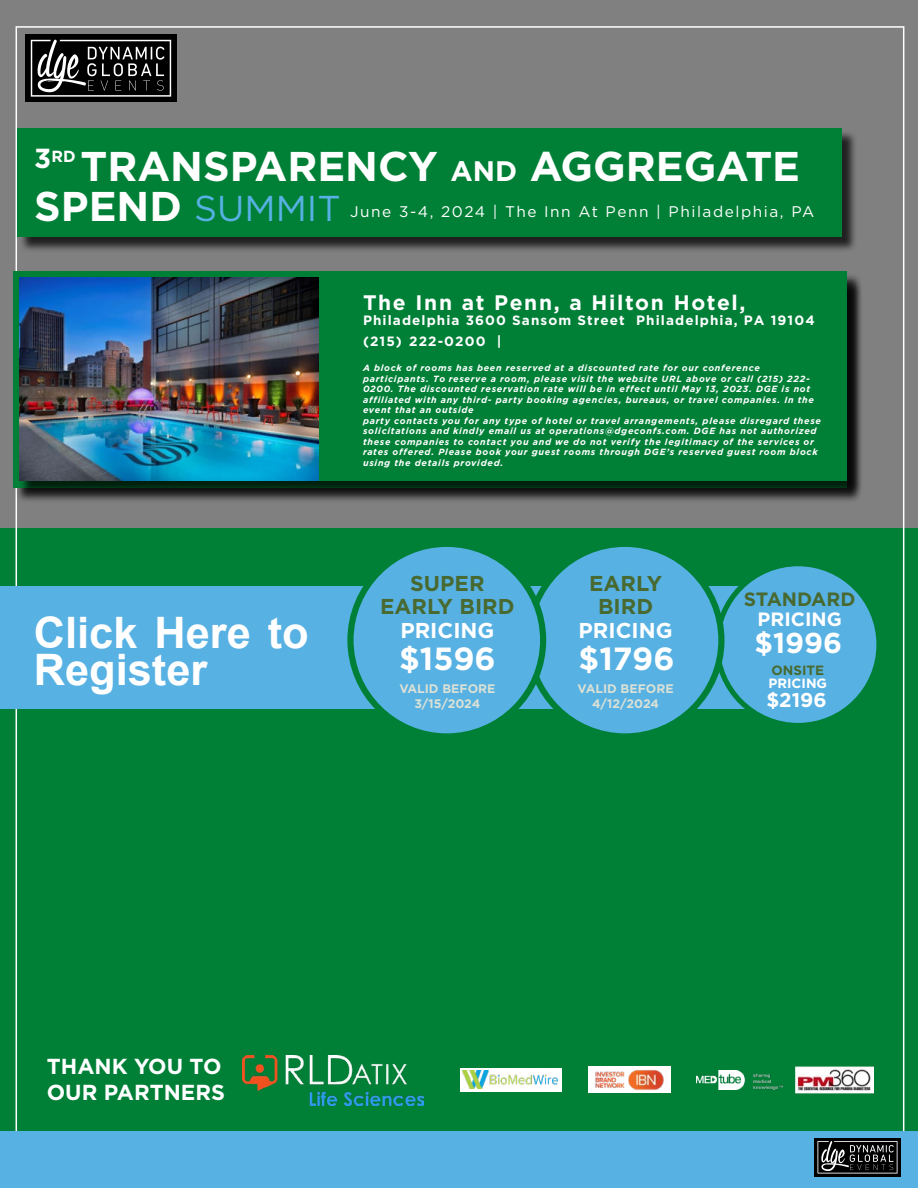
<style>
.page{position:relative;width:918px;height:1188px;background:#fff}
.page>*{position:absolute;margin:0;border:0;box-sizing:border-box;transform-origin:0 0}
.t1{font:700 43.35px/36.6px "Arial";color:#fff}
.t2{font:700 41.55px "Gotham";color:#fff}
.t3{font:36px "Gotham";color:#58b1e3}
.t4{font:700 32.1px "Gotham";color:#fff}
.t5{font:700 28.65px "Gotham";color:#fff}
.t6{font:700 21.75px/26.1px "Gotham";color:#fff}
.t7{font:700 21.45px/23.2px "Gotham";color:#486930;text-align:center}
.t8{font:700 21.45px "Gotham";color:#fff}
.t9{font:700 21px "Gotham";letter-spacing:.08em;color:#fff}
.t10{font:700 19.95px "Gotham";color:#fff}
.t11{font:700 19.2px "Gotham";color:#486930}
.t12{font:700 19.2px "Gotham";color:#fff}
.t13{font:700 16.05px "Gotham";color:#fff}
.t14{font:15.45px "Gotham";letter-spacing:.1em;color:#fff}
.t15{font:700 13.5px/21px "Gotham";letter-spacing:.08em;color:#fff}
.t16{font:700 13.35px "Gotham";color:#fff}
.t17{font:700 13.35px "Gotham";color:#486930}
.t18{font:700 12.3px/14.9px "Gotham";color:#dae1d6;text-align:center}
.t19{font:italic 700 9px/10.5px "Gotham";letter-spacing:.08em;color:#fff}
.s1{font-size:27.6px}
.s2{font-size:28.2px}
.s3{font-weight:700;font-size:41.55px;color:#fff}
</style>
<div class="page">
<div style="left:0;top:0;width:918px;height:1101px;background:#808080"></div>
<div style="left:0;top:528px;width:918px;height:610px;background:#008037"></div>
<div style="left:0;top:1131px;width:918px;height:57px;background:#58b1e3"></div>
<div style="left:814px;top:1138px;width:87px;height:39px;background:#000"></div>
<svg style="left:817px;top:1141px;width:81px;height:33px"></svg>
<div style="left:25px;top:34px;width:152px;height:68px;background:#000"></div>
<svg style="left:31px;top:40px;width:140px;height:57px"></svg>
<div style="left:18px;top:129px;width:839px;height:124px;background:#000;opacity:.75"></div>
<div style="left:17px;top:128px;width:824px;height:109px;background:#008037"></div>
<div style="left:0;top:586px;width:773px;height:123px;background:#58b1e3"></div>
<div style="left:15px;top:273px;width:847px;height:230px;background:#000;opacity:.75"></div>
<div style="left:13px;top:271px;width:834px;height:216px;background:#008037"></div>
<div style="left:18px;top:280px;width:845px;height:217px;background:#000;opacity:.75"></div>
<div style="left:17px;top:278px;width:830px;height:203px;background:#008037"></div>
<img style="left:19px;top:278px;width:299px;height:203px">
<div style="left:717px;top:564px;width:162px;height:162px;background:#58b1e3;border-radius:50%"></div>
<div style="left:715px;top:561px;width:167px;height:167px;border:5px solid #008037;border-radius:50%"></div>
<div style="left:529px;top:544px;width:192px;height:192px;background:#58b1e3;border-radius:50%"></div>
<div style="left:526px;top:541px;width:199px;height:199px;border:6px solid #008037;border-radius:50%"></div>
<div style="left:350px;top:544px;width:193px;height:192px;background:#58b1e3;border-radius:50%"></div>
<div style="left:347px;top:541px;width:199px;height:199px;border:6px solid #008037;border-radius:50%"></div>
<div style="left:460px;top:1068px;width:102px;height:23px;background:#fff"></div>
<img style="left:462px;top:1071px;width:96px;height:18px">
<img style="left:588px;top:1066px;width:83px;height:27px">
<img style="left:696px;top:1070px;width:87px;height:20px">
<img style="left:795px;top:1066px;width:79px;height:28px">
<img style="left:243px;top:1056px;width:181px;height:49px">
<h3 class="t13" style="left:34px;top:146px;width:43px"><span class="s1">3</span>RD</h3>
<h2 class="t2" style="left:80px;top:139px;width:721px">TRANSPARENCY <span class="s2">AND</span> AGGREGATE</h2>
<h3 class="t3" style="left:34px;top:185px;width:308px"><span class="s3">SPEND</span> SUMMIT</h3>
<h3 class="t14" style="left:350px;top:201px;width:466px">June 3-4, 2024 | The Inn At Penn | Philadelphia, PA</h3>
<h1 class="t1" style="left:34px;top:616px;width:276px">Click Here to<br>Register</h1>
<h3 class="t9" style="left:363px;top:288px;width:384px">The Inn at Penn, a Hilton Hotel,</h3>
<h3 class="t15" style="left:363px;top:309px;width:453px">Philadelphia 3600 Sansom Street Philadelphia, PA 19104 (215) 222-0200 |</h3>
<p class="t19" style="left:363px;top:363px;width:460px">A block of rooms has been reserved at a discounted rate for our conference participants. To reserve a room, please visit the website URL above or call (215) 222- 0200. The discounted reservation rate will be in effect until May 13, 2023. DGE is not affiliated with any third- party booking agencies, bureaus, or travel companies. In the event that an outside<br>party contacts you for any type of hotel or travel arrangements, please disregard these solicitations and kindly email us at operations@dgeconfs.com. DGE has not authorized these companies to contact you and we do not verify the legitimacy of the services or rates offered. Please book your guest rooms through DGE’s reserved guest room block using the details provided.</p>
<h3 class="t7" style="left:380px;top:572px;width:136px">SUPER<br>EARLY BIRD</h3>
<h3 class="t8" style="left:400px;top:616px;width:96px">PRICING</h3>
<h3 class="t7" style="left:589px;top:572px;width:74px">EARLY<br>BIRD</h3>
<h3 class="t8" style="left:579px;top:616px;width:96px">PRICING</h3>
<h3 class="t4" style="left:399px;top:638px;width:98px">$1596</h3>
<h3 class="t4" style="left:579px;top:638px;width:97px">$1796</h3>
<h3 class="t18" style="left:399px;top:682px;width:98px">VALID BEFORE<br>3/15/2024</h3>
<h3 class="t18" style="left:578px;top:682px;width:98px">VALID BEFORE<br>4/12/2024</h3>
<h3 class="t11" style="left:744px;top:587px;width:113px">STANDARD</h3>
<h3 class="t12" style="left:758px;top:606px;width:86px">PRICING</h3>
<h3 class="t17" style="left:771px;top:661px;width:54px">ONSITE</h3>
<h3 class="t16" style="left:768px;top:675px;width:60px">PRICING</h3>
<h3 class="t5" style="left:755px;top:623px;width:89px">$1996</h3>
<h3 class="t10" style="left:766px;top:687px;width:62px">$2196</h3>
<h3 class="t6" style="left:47px;top:1053px;width:180px">THANK YOU TO<br>OUR PARTNERS</h3>
</div>
